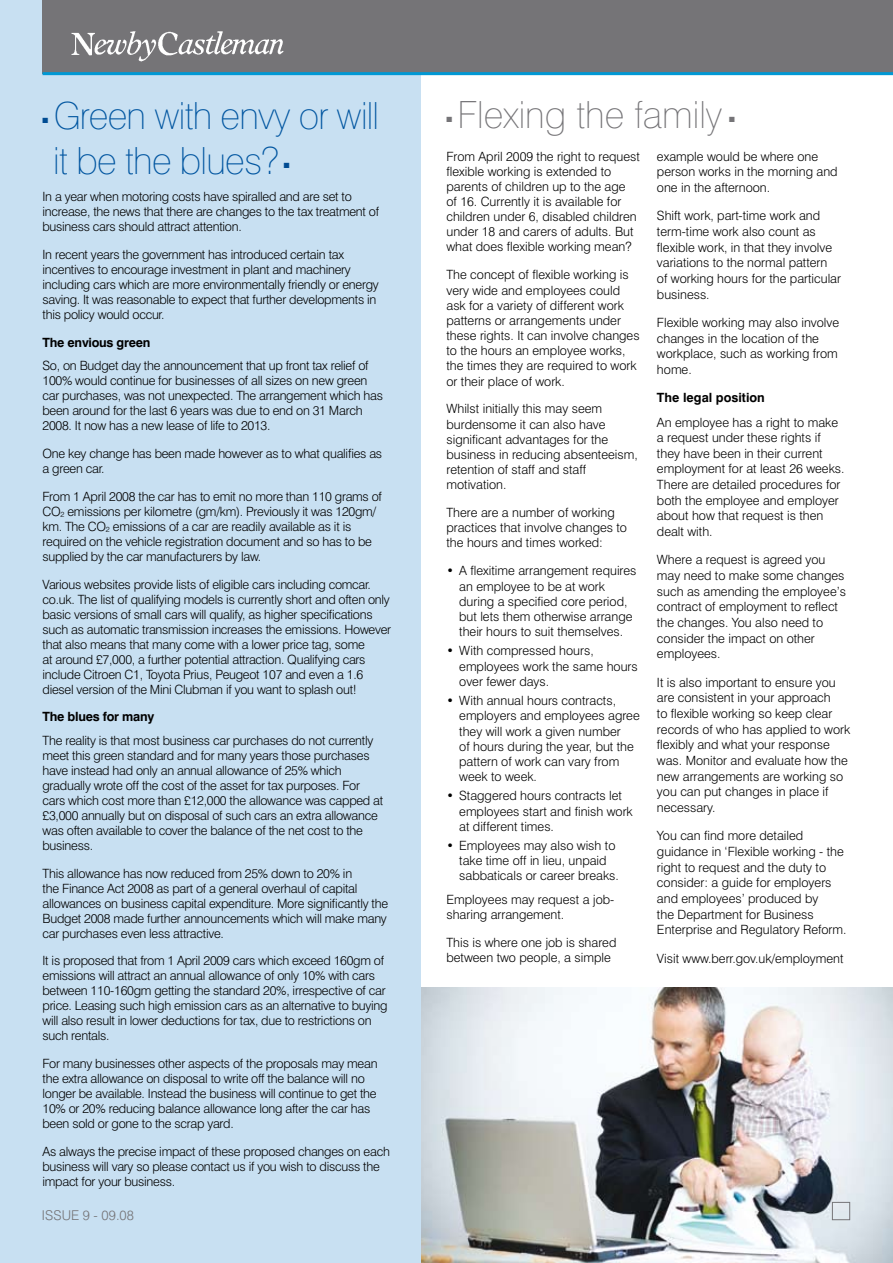
<style>
.page{position:relative;width:893px;height:1263px;background:#fff}
.page>*{position:absolute;margin:0;border:0;box-sizing:border-box;transform-origin:0 0}
.t1{font:100 37.5px "Swiss 721 BT";color:#0055a0}
.t2{font:100 37.5px "Swiss 721 BT";color:#757477}
.t3{font:300 13.5px "Swiss 721 BT";color:#757477}
.t4{font:300 12.75px/15px "Swiss 721 BT";letter-spacing:-.02em;color:#000}
.t5{font:300 12.75px/15.1px "Swiss 721 BT";color:#000}
.t6{font:700 12.75px "Swiss 721 BT";letter-spacing:-.02em;color:#000}
.t7{font:700 12.75px "Swiss 721 BT";color:#000}
.t8{font:7.5px "Zapf Dingbats ITC";color:#757477}
.t9{font:7.5px "Zapf Dingbats ITC";color:#004c93}
</style>
<div class="page">
<img style="left:421px;top:988px;width:472px;height:275px">
<div style="left:0;top:0;width:421px;height:1263px;background:#c8e0f2"></div>
<div style="left:43px;top:0;width:850px;height:73px;background:#757477"></div>
<hr style="left:43px;top:72px;width:850px;height:3px;background:#0098d4">
<img style="left:71px;top:31px;width:213px;height:31px">
<div style="left:832px;top:1202px;width:18px;height:18px;border:1px solid #757477"></div>
<h1 class="t1" style="left:43px;top:92px;width:338px"><sup>■</sup> Green with envy or will</h1>
<h1 class="t1" style="left:53px;top:137px;width:227px">it be the blues?</h1>
<p class="t9" style="left:284px;top:161px;width:7px">■</p>
<p class="t4" style="left:43px;top:189px;width:338px">In a year when motoring costs have spiralled and are set to increase, the news that there are changes to the tax treatment of business cars should attract attention.</p>
<p class="t4" style="left:43px;top:247px;width:338px">In recent years the government has introduced certain tax incentives to encourage investment in plant and machinery including cars which are more environmentally friendly or energy saving. It was reasonable to expect that further developments in this policy would occur.</p>
<p class="t6" style="left:43px;top:334px;width:109px">The envious green</p>
<p class="t4" style="left:43px;top:358px;width:342px">So, on Budget day the announcement that up front tax relief of 100% would continue for businesses of all sizes on new green car purchases, was not unexpected. The arrangement which has been around for the last 6 years was due to end on 31 March 2008. It now has a new lease of life to 2013.</p>
<p class="t4" style="left:43px;top:446px;width:341px">One key change has been made however as to what qualifies as a green car.</p>
<p class="t4" style="left:43px;top:489px;width:341px">From 1 April 2008 the car has to emit no more than 110 grams of CO<sub>2</sub> emissions per kilometre (gm/km). Previously it was 120gm/ km. The CO<sub>2</sub> emissions of a car are readily available as it is required on the vehicle registration document and so has to be supplied by the car manufacturers by law.</p>
<p class="t4" style="left:43px;top:576px;width:350px">Various websites provide lists of eligible cars including comcar. co.uk. The list of qualifying models is currently short and often only basic versions of small cars will qualify, as higher specifications such as automatic transmission increases the emissions. However that also means that many come with a lower price tag, some<br>at around £7,000, a further potential attraction. Qualifying cars include Citroen C1, Toyota Prius, Peugeot 107 and even a 1.6 diesel version of the Mini Clubman if you want to splash out!</p>
<p class="t6" style="left:43px;top:709px;width:113px">The blues for many</p>
<p class="t4" style="left:43px;top:733px;width:342px">The reality is that most business car purchases do not currently meet this green standard and for many years those purchases have instead had only an annual allowance of 25% which gradually wrote off the cost of the asset for tax purposes. For cars which cost more than £12,000 the allowance was capped at £3,000 annually but on disposal of such cars an extra allowance was often available to cover the balance of the net cost to the business.</p>
<p class="t4" style="left:43px;top:865px;width:347px">This allowance has now reduced from 25% down to 20% in<br>the Finance Act 2008 as part of a general overhaul of capital allowances on business capital expenditure. More significantly the Budget 2008 made further announcements which will make many car purchases even less attractive.</p>
<p class="t4" style="left:43px;top:953px;width:347px">It is proposed that from 1 April 2009 cars which exceed 160gm of emissions will attract an annual allowance of only 10% with cars between 110-160gm getting the standard 20%, irrespective of car price. Leasing such high emission cars as an alternative to buying will also result in lower deductions for tax, due to restrictions on such rentals.</p>
<p class="t4" style="left:43px;top:1056px;width:337px">For many businesses other aspects of the proposals may mean the extra allowance on disposal to write off the balance will no longer be available. Instead the business will continue to get the 10% or 20% reducing balance allowance long after the car has been sold or gone to the scrap yard.</p>
<p class="t4" style="left:43px;top:1144px;width:349px">As always the precise impact of these proposed changes on each business will vary so please contact us if you wish to discuss the impact for your business.</p>
<p class="t3" style="left:42px;top:1206px;width:94px">ISSUE 9 - 09.08</p>
<h1 class="t2" style="left:446px;top:91px;width:277px">■ Flexing the family</h1>
<p class="t8" style="left:729px;top:115px;width:7px">■</p>
<p class="t5" style="left:446px;top:148px;width:195px">From April 2009 the right to request flexible working is extended to parents of children up to the age<br>of 16. Currently it is available for children under 6, disabled children under 18 and carers of adults. But what does flexible working mean?</p>
<p class="t5" style="left:446px;top:267px;width:195px">The concept of flexible working is very wide and employees could ask for a variety of different work patterns or arrangements under these rights. It can involve changes to the hours an employee works, the times they are required to work or their place of work.</p>
<p class="t5" style="left:446px;top:401px;width:193px">Whilst initially this may seem burdensome it can also have significant advantages for the business in reducing absenteeism, retention of staff and staff motivation.</p>
<p class="t5" style="left:446px;top:505px;width:182px">There are a number of working practices that involve changes to the hours and times worked:</p>
<p class="t5" style="left:459px;top:563px;width:179px;text-indent:-13px">• A flexitime arrangement requires an employee to be at work during a specified core period, but lets them otherwise arrange their hours to suit themselves.</p>
<p class="t5" style="left:459px;top:643px;width:180px;text-indent:-13px">• With compressed hours, employees work the same hours over fewer days.</p>
<p class="t5" style="left:459px;top:693px;width:182px;text-indent:-13px">• With annual hours contracts, employers and employees agree they will work a given number<br>of hours during the year, but the pattern of work can vary from week to week.</p>
<p class="t5" style="left:459px;top:788px;width:175px;text-indent:-13px">• Staggered hours contracts let employees start and finish work at different times.</p>
<p class="t5" style="left:459px;top:838px;width:161px;text-indent:-13px">• Employees may also wish to take time off in lieu, unpaid sabbaticals or career breaks.</p>
<p class="t5" style="left:446px;top:892px;width:169px">Employees may request a job&shy;sharing arrangement.</p>
<p class="t5" style="left:446px;top:935px;width:171px">This is where one job is shared between two people, a simple</p>
<p class="t5" style="left:657px;top:148px;width:182px;line-height:15.6px">example would be where one person works in the morning and one in the afternoon.</p>
<p class="t5" style="left:657px;top:208px;width:186px;line-height:15.6px">Shift work, part-time work and term-time work also count as flexible work, in that they involve variations to the normal pattern of working hours for the particular business.</p>
<p class="t5" style="left:657px;top:315px;width:184px;line-height:15.6px">Flexible working may also involve changes in the location of the workplace, such as working from home.</p>
<p class="t7" style="left:657px;top:390px;width:109px">The legal position</p>
<p class="t5" style="left:657px;top:414px;width:189px;line-height:15.6px">An employee has a right to make a request under these rights if they have been in their current employment for at least 26 weeks.<br>There are detailed procedures for both the employee and employer about how that request is then dealt with.</p>
<p class="t5" style="left:657px;top:552px;width:191px;line-height:15.6px">Where a request is agreed you may need to make some changes such as amending the employee’s contract of employment to reflect the changes. You also need to consider the impact on other employees.</p>
<p class="t5" style="left:657px;top:674px;width:195px;line-height:15.6px">It is also important to ensure you are consistent in your approach<br>to flexible working so keep clear records of who has applied to work flexibly and what your response was. Monitor and evaluate how the new arrangements are working so you can put changes in place if necessary.</p>
<p class="t5" style="left:657px;top:828px;width:191px;line-height:15.6px">You can find more detailed guidance in ‘Flexible working - the right to request and the duty to consider: a guide for employers and employees’ produced by<br>the Department for Business<br>Enterprise and Regulatory Reform.</p>
<p class="t5" style="left:657px;top:950px;width:188px">Visit www.berr.gov.uk/employment</p>
</div>
